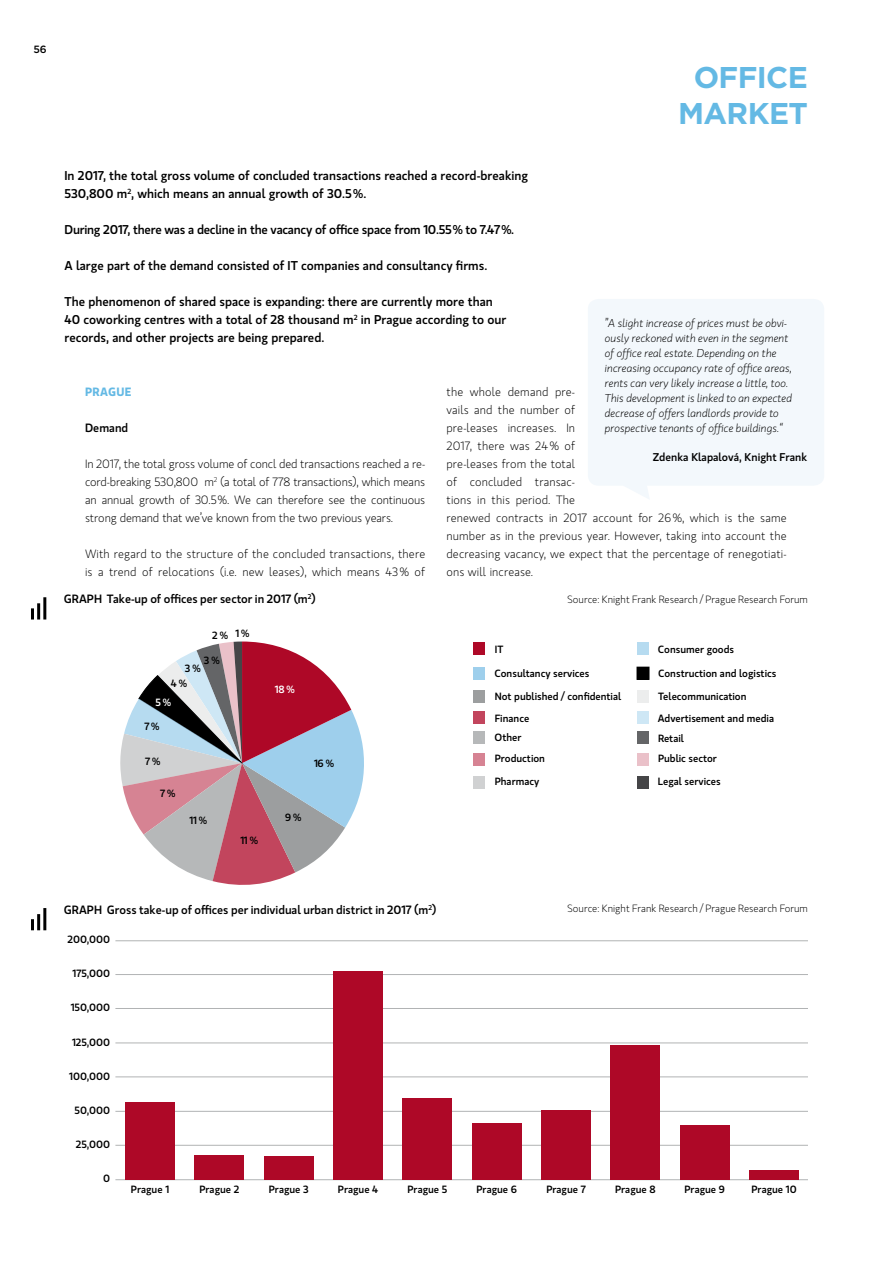
<style>
.page{position:relative;width:893px;height:1263px;background:#fff}
.page>*{position:absolute;margin:0;border:0;box-sizing:border-box;transform-origin:0 0}
.t1{font:700 30px/36px "Gotham";letter-spacing:-.02em;color:#64b9e4;text-align:center}
.t2{font:500 12.75px/18px "Gloriola Std";color:#000}
.t3{font:500 12.75px "Gloriola Std";letter-spacing:-.02em;color:#000}
.t4{font:300 12px/18px "Gloriola Std";letter-spacing:.01em;color:#000}
.t5{font:500 12px "Gloriola Std";color:#000}
.t6{font:600 12px "Gloriola Std";letter-spacing:.02em;color:#64b9e4}
.t7{font:italic 300 11.25px/15px "Gloriola Std";color:#000}
.t8{font:500 11.25px "Gloriola Std";color:#000}
.t9{font:500 10.5px "Gloriola Std";color:#000}
.t10{font:300 10.5px "Gloriola Std";color:#000}
.t11{font:500 10.5px "Gloriola Std";color:#fff}
.t12{font:500 10.5px "Gotham";color:#000}
</style>
<div class="page">
<div style="left:637px;top:776px;width:12px;height:13px;background:#454547"></div>
<div style="left:637px;top:753px;width:12px;height:13px;background:#eac1c9"></div>
<div style="left:637px;top:731px;width:12px;height:12px;background:#646567"></div>
<div style="left:637px;top:711px;width:12px;height:13px;background:#cee7f5"></div>
<div style="left:637px;top:690px;width:12px;height:13px;background:#eceded"></div>
<div style="left:637px;top:667px;width:12px;height:12px;background:#000"></div>
<div style="left:637px;top:642px;width:12px;height:13px;background:#b6dbf0"></div>
<svg style="left:120px;top:641px;width:244px;height:244px"></svg>
<div style="left:473px;top:776px;width:12px;height:13px;background:#d0d1d2"></div>
<div style="left:473px;top:753px;width:12px;height:13px;background:#d68393"></div>
<div style="left:473px;top:731px;width:12px;height:13px;background:#b6b8b9"></div>
<div style="left:473px;top:711px;width:12px;height:13px;background:#c2455d"></div>
<div style="left:473px;top:690px;width:12px;height:12px;background:#9c9e9f"></div>
<div style="left:473px;top:667px;width:12px;height:12px;background:#9ecfec"></div>
<div style="left:473px;top:642px;width:12px;height:13px;background:#ae0827"></div>
<hr style="left:43px;top:597px;width:3px;height:22px;background:#000">
<hr style="left:37px;top:603px;width:3px;height:16px;background:#000">
<svg style="left:31px;top:608px;width:3px;height:11px"></svg>
<hr style="left:115px;top:1179px;width:693px;height:1px;background:#b1b3b4">
<hr style="left:115px;top:1111px;width:693px;height:1px;background:#b1b3b4">
<hr style="left:115px;top:1145px;width:693px;height:1px;background:#b1b3b4">
<hr style="left:115px;top:1042px;width:693px;height:1px;background:#b1b3b4">
<hr style="left:115px;top:1076px;width:693px;height:1px;background:#b1b3b4">
<hr style="left:115px;top:974px;width:693px;height:1px;background:#b1b3b4">
<hr style="left:115px;top:1008px;width:693px;height:1px;background:#b1b3b4">
<hr style="left:115px;top:940px;width:693px;height:1px;background:#b1b3b4">
<div style="left:125px;top:1102px;width:50px;height:78px;background:#ae0827"></div>
<div style="left:194px;top:1155px;width:50px;height:25px;background:#ae0827"></div>
<div style="left:264px;top:1157px;width:50px;height:23px;background:#ae0827"></div>
<div style="left:333px;top:971px;width:50px;height:209px;background:#ae0827"></div>
<div style="left:402px;top:1098px;width:50px;height:82px;background:#ae0827"></div>
<div style="left:472px;top:1123px;width:50px;height:57px;background:#ae0827"></div>
<div style="left:541px;top:1111px;width:50px;height:69px;background:#ae0827"></div>
<div style="left:610px;top:1045px;width:50px;height:135px;background:#ae0827"></div>
<div style="left:680px;top:1125px;width:50px;height:55px;background:#ae0827"></div>
<div style="left:749px;top:1170px;width:50px;height:10px;background:#ae0827"></div>
<hr style="left:43px;top:908px;width:3px;height:22px;background:#000">
<hr style="left:37px;top:914px;width:3px;height:16px;background:#000">
<svg style="left:31px;top:919px;width:3px;height:11px"></svg>
<div style="left:588px;top:299px;width:236px;height:200px;background:#f3f8fc"></div>
<p class="t12" style="left:33px;top:42px;width:15px">56</p>
<h1 class="t1" style="left:678px;top:59px;width:131px">OFFICE<br>MARKET</h1>
<p class="t2" style="left:64px;top:166px;width:465px">In 2017, the total gross volume of concluded transactions reached a record-breaking<br>530,800 m<sup>2</sup>, which means an annual growth of 30.5%.</p>
<p class="t3" style="left:64px;top:221px;width:451px">During 2017, there was a decline in the vacancy of office space from 10.55% to 7.47%.</p>
<p class="t2" style="left:64px;top:256px;width:424px">A large part of the demand consisted of IT companies and consultancy firms.</p>
<p class="t2" style="left:64px;top:292px;width:443px">The phenomenon of shared space is expanding: there are currently more than<br>40 coworking centres with a total of 28 thousand m<sup>2</sup> in Prague according to our records, and other projects are being prepared.</p>
<p class="t7" style="left:605px;top:316px;width:189px">”A slight increase of prices must be obvi&shy;ously reckoned with even in the segment of office real estate. Depending on the increasing occupancy rate of office areas, rents can very likely increase a little, too.<br>This development is linked to an expected decrease of offers landlords provide to prospective tenants of office buildings.“</p>
<p class="t8" style="left:653px;top:449px;width:156px">Zdenka Klapalová, Knight Frank</p>
<p class="t4" style="left:446px;top:383px;width:342px">the whole demand pre-<br>vails and the number of<br>pre-leases increases. In<br>2017, there was 24% of<br>pre-leases from the total<br>of concluded transac-<br>tions in this period. The<br>renewed contracts in 2017 account for 26%, which is the same number as in the previous year. However, taking into account the decreasing vacancy, we expect that the percentage of renegotiati&shy;ons will increase.</p>
<p class="t6" style="left:85px;top:383px;width:48px">PRAGUE</p>
<p class="t5" style="left:85px;top:419px;width:45px">Demand</p>
<p class="t4" style="left:85px;top:455px;width:342px;text-align:justify">In 2017, the total gross volume of concl ded transactions reached a re&shy;cord-breaking 530,800 m<sup>2</sup> (a total of 778 transactions), which means an annual growth of 30.5%. We can therefore see the continuous strong demand that we’ve known from the two previous years.</p>
<p class="t4" style="left:85px;top:545px;width:342px">With regard to the structure of the concluded transactions, there is a trend of relocations (i.e. new leases), which means 43% of</p>
<p class="t5" style="left:64px;top:591px;width:254px">GRAPH Take-up of offices per sector in 2017 (m<sup>2</sup>)</p>
<p class="t10" style="left:567px;top:592px;width:242px">Source: Knight Frank Research / Prague Research Forum</p>
<p class="t9" style="left:212px;top:627px;width:39px">2 % 1 %</p>
<p class="t9" style="left:204px;top:652px;width:17px">3 %</p>
<p class="t9" style="left:185px;top:661px;width:17px">3 %</p>
<p class="t9" style="left:171px;top:676px;width:18px">4 %</p>
<p class="t11" style="left:155px;top:694px;width:17px">5 %</p>
<p class="t9" style="left:144px;top:719px;width:17px">7 %</p>
<p class="t9" style="left:145px;top:754px;width:17px">7 %</p>
<p class="t9" style="left:160px;top:786px;width:17px">7 %</p>
<p class="t9" style="left:190px;top:813px;width:19px">11 %</p>
<p class="t9" style="left:240px;top:833px;width:19px">11 %</p>
<p class="t11" style="left:275px;top:682px;width:21px">18 %</p>
<p class="t9" style="left:314px;top:756px;width:21px">16 %</p>
<p class="t9" style="left:285px;top:810px;width:18px">9 %</p>
<p class="t9" style="left:495px;top:642px;width:10px">IT</p>
<p class="t9" style="left:658px;top:642px;width:78px">Consumer goods</p>
<p class="t9" style="left:494px;top:666px;width:96px">Consultancy services</p>
<p class="t9" style="left:658px;top:666px;width:120px">Construction and logistics</p>
<p class="t9" style="left:495px;top:689px;width:128px">Not published / confidential</p>
<p class="t9" style="left:658px;top:689px;width:90px">Telecommunication</p>
<p class="t9" style="left:495px;top:711px;width:36px">Finance</p>
<p class="t9" style="left:658px;top:711px;width:118px">Advertisement and media</p>
<p class="t9" style="left:495px;top:730px;width:28px">Other</p>
<p class="t9" style="left:658px;top:730px;width:27px">Retail</p>
<p class="t9" style="left:495px;top:751px;width:52px">Production</p>
<p class="t9" style="left:658px;top:751px;width:60px">Public sector</p>
<p class="t9" style="left:495px;top:774px;width:46px">Pharmacy</p>
<p class="t9" style="left:658px;top:774px;width:64px">Legal services</p>
<p class="t5" style="left:64px;top:901px;width:374px">GRAPH Gross take-up of offices per individual urban district in 2017 (m<sup>2</sup>)</p>
<p class="t10" style="left:567px;top:902px;width:242px">Source: Knight Frank Research / Prague Research Forum</p>
<p class="t9" style="left:67px;top:932px;width:44px">200,000</p>
<p class="t9" style="left:73px;top:966px;width:39px">175,000</p>
<p class="t9" style="left:71px;top:1000px;width:41px">150,000</p>
<p class="t9" style="left:72px;top:1034px;width:40px">125,000</p>
<p class="t9" style="left:69px;top:1068px;width:42px">100,000</p>
<p class="t9" style="left:75px;top:1103px;width:37px">50,000</p>
<p class="t9" style="left:76px;top:1137px;width:36px">25,000</p>
<p class="t9" style="left:103px;top:1171px;width:8px">0</p>
<p class="t9" style="left:131px;top:1182px;width:40px">Prague 1</p>
<p class="t9" style="left:199px;top:1182px;width:42px">Prague 2</p>
<p class="t9" style="left:269px;top:1182px;width:41px">Prague 3</p>
<p class="t9" style="left:338px;top:1182px;width:42px">Prague 4</p>
<p class="t9" style="left:407px;top:1182px;width:41px">Prague 5</p>
<p class="t9" style="left:476px;top:1182px;width:42px">Prague 6</p>
<p class="t9" style="left:546px;top:1182px;width:41px">Prague 7</p>
<p class="t9" style="left:615px;top:1182px;width:42px">Prague 8</p>
<p class="t9" style="left:684px;top:1182px;width:42px">Prague 9</p>
<p class="t9" style="left:751px;top:1182px;width:47px">Prague 10</p>
</div>
